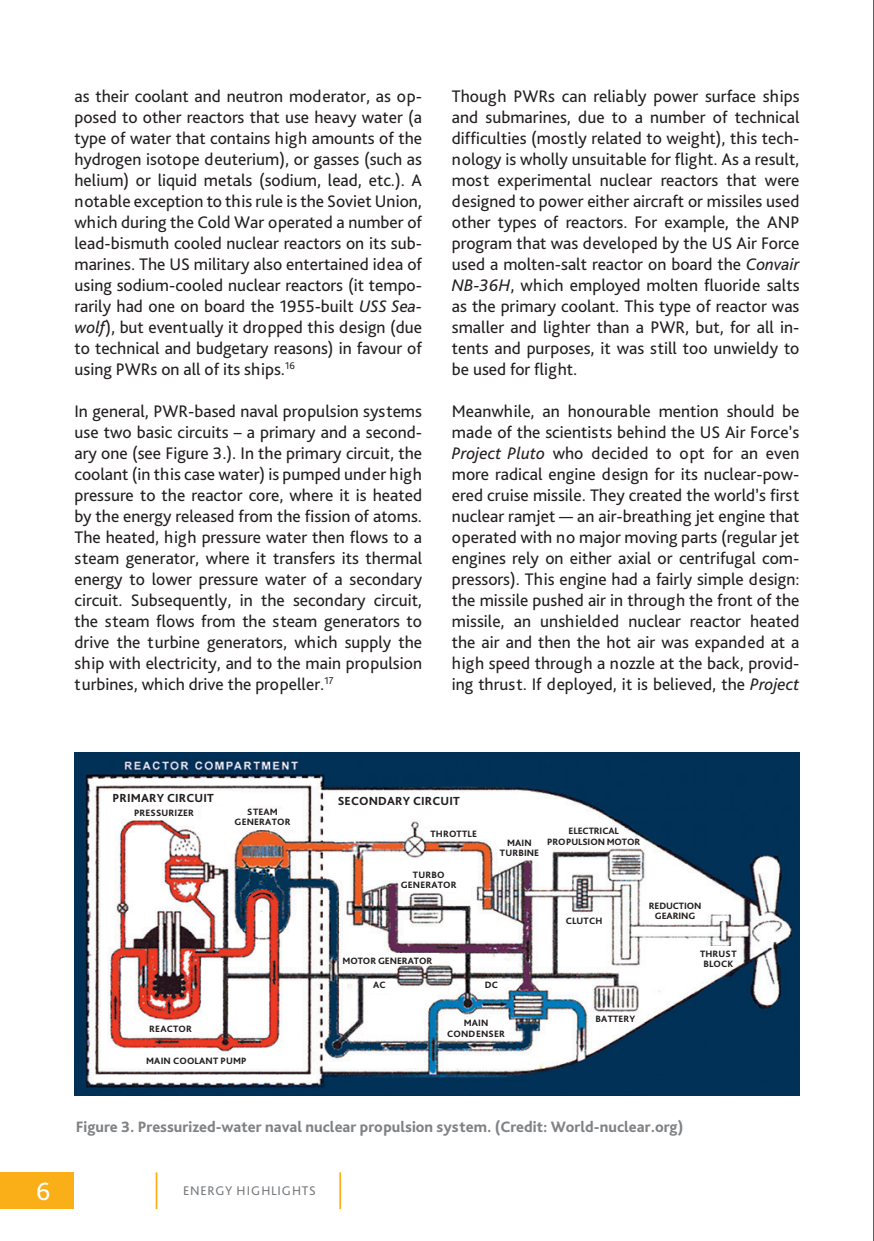
<style>
.page{position:relative;width:874px;height:1241px;background:#fff}
.page>*{position:absolute;margin:0;border:0;box-sizing:border-box;transform-origin:0 0}
.t1{font:26.25px "Bliss Pro";color:#fff}
.t2{font:17.5px/21px "Bliss Pro";color:#231f20;text-align:justify}
.t3{font:800 15.75px "Bliss Pro";color:#808285}
.t4{font:13.12px "Bliss Pro";letter-spacing:.055em;color:#76787b}
.t5{font:800 12.25px "Bliss Pro";letter-spacing:.015em;color:#231f20}
.t6{font:800 9.62px "Bliss Pro";letter-spacing:.015em;color:#231f20}
.t7{font:800 9.62px "Bliss Pro";letter-spacing:-.01em;color:#231f20}
.t8{font:800 9.62px "Bliss Pro";letter-spacing:-.005em;color:#231f20}
.s1{font-style:italic}
</style>
<div class="page">
<img style="left:74px;top:752px;width:725px;height:343px">
<div style="left:649px;top:902px;width:51px;height:20px;background:#fff"></div>
<div style="left:700px;top:946px;width:35px;height:20px;background:#fff"></div>
<div style="left:595px;top:1012px;width:41px;height:11px;background:#fff"></div>
<div style="left:552px;top:838px;width:90px;height:9px;background:#fff"></div>
<div style="left:572px;top:827px;width:53px;height:11px;background:#fff"></div>
<div style="left:498px;top:840px;width:40px;height:18px;background:#fff"></div>
<div style="left:425px;top:829px;width:48px;height:9px;background:#fff"></div>
<div style="left:329px;top:792px;width:135px;height:14px;background:#fff"></div>
<div style="left:401px;top:871px;width:54px;height:20px;background:#fff"></div>
<div style="left:451px;top:1018px;width:57px;height:20px;background:#fff"></div>
<div style="left:566px;top:914px;width:41px;height:11px;background:#fff"></div>
<div style="left:342px;top:953px;width:97px;height:10px;background:#fff"></div>
<div style="left:0;top:1172px;width:74px;height:36px;background:#faaf18"></div>
<div style="left:478px;top:979px;width:26px;height:13px;background:#fff"></div>
<div style="left:368px;top:979px;width:26px;height:13px;background:#fff"></div>
<div style="left:137px;top:806px;width:60px;height:13px;background:#fff"></div>
<div style="left:105px;top:791px;width:135px;height:13px;background:#fff"></div>
<div style="left:236px;top:809px;width:59px;height:20px;background:#fff"></div>
<div style="left:143px;top:1021px;width:59px;height:13px;background:#fff"></div>
<div style="left:156px;top:1055px;width:91px;height:13px;background:#fff"></div>
<hr style="left:155px;top:1172px;width:2px;height:36px;background:#faaf18">
<hr style="left:339px;top:1172px;width:2px;height:36px;background:#faaf18">
<hr style="left:873px;top:0;width:1px;height:1240px;background:#231f20">
<p class="t2" style="left:74px;top:85px;width:349px">as their coolant and neutron moderator, as op&shy;posed to other reactors that use heavy water (a type of water that contains high amounts of the hydrogen isotope deuterium), or gasses (such as helium) or liquid metals (sodium, lead, etc.). A notable exception to this rule is the Soviet Union, which during the Cold War operated a number of lead-bismuth cooled nuclear reactors on its sub&shy;marines. The US military also entertained idea of using sodium-cooled nuclear reactors (it tempo&shy;rarily had one on board the 1955-built <span class="s1">USS Sea&shy;wolf</span>), but eventually it dropped this design (due to technical and budgetary reasons) in favour of using PWRs on all of its ships.<sup>16</sup></p>
<p class="t2" style="left:74px;top:400px;width:349px">In general, PWR-based naval propulsion systems use two basic circuits – a primary and a second&shy;ary one (see Figure 3.). In the primary circuit, the coolant (in this case water) is pumped under high pressure to the reactor core, where it is heated by the energy released from the fission of atoms.<br>The heated, high pressure water then flows to a steam generator, where it transfers its thermal energy to lower pressure water of a secondary circuit. Subsequently, in the secondary circuit, the steam flows from the steam generators to drive the turbine generators, which supply the ship with electricity, and to the main propulsion turbines, which drive the propeller.<sup>17</sup></p>
<p class="t2" style="left:451px;top:85px;width:349px">Though PWRs can reliably power surface ships and submarines, due to a number of technical difficulties (mostly related to weight), this tech&shy;nology is wholly unsuitable for flight. As a result, most experimental nuclear reactors that were designed to power either aircraft or missiles used other types of reactors. For example, the ANP program that was developed by the US Air Force used a molten-salt reactor on board the <span class="s1">Convair NB-36H</span>, which employed molten fluoride salts as the primary coolant. This type of reactor was smaller and lighter than a PWR, but, for all in&shy;tents and purposes, it was still too unwieldy to be used for flight.</p>
<p class="t2" style="left:451px;top:400px;width:349px">Meanwhile, an honourable mention should be made of the scientists behind the US Air Force’s <span class="s1">Project Pluto</span> who decided to opt for an even more radical engine design for its nuclear-pow&shy;ered cruise missile. They created the world’s first nuclear ramjet — an air-breathing jet engine that operated with no major moving parts (regular jet engines rely on either axial or centrifugal com&shy;pressors). This engine had a fairly simple design: the missile pushed air in through the front of the missile, an unshielded nuclear reactor heated the air and then the hot air was expanded at a high speed through a nozzle at the back, provid&shy;ing thrust. If deployed, it is believed, the <span class="s1">Project</span></p>
<h1 class="t1" style="left:36px;top:1174px;width:16px">6</h1>
<p class="t5" style="left:112px;top:789px;width:103px">PRIMARY CIRCUIT</p>
<p class="t6" style="left:134px;top:807px;width:61px">PRESSURIZER</p>
<p class="t6" style="left:247px;top:805px;width:32px">STEAM</p>
<p class="t6" style="left:234px;top:815px;width:57px">GENERATOR</p>
<p class="t6" style="left:149px;top:1022px;width:44px">REACTOR</p>
<p class="t6" style="left:146px;top:1054px;width:102px">MAIN COOLANT PUMP</p>
<p class="t5" style="left:337px;top:793px;width:123px">SECONDARY CIRCUIT</p>
<p class="t6" style="left:430px;top:827px;width:48px">THROTTLE</p>
<p class="t6" style="left:412px;top:868px;width:34px">TURBO</p>
<p class="t6" style="left:400px;top:878px;width:57px">GENERATOR</p>
<p class="t6" style="left:507px;top:836px;width:26px">MAIN</p>
<p class="t6" style="left:499px;top:846px;width:41px">TURBINE</p>
<p class="t7" style="left:568px;top:825px;width:52px">ELECTRICAL</p>
<p class="t7" style="left:547px;top:835px;width:95px">PROPULSION MOTOR</p>
<p class="t6" style="left:565px;top:914px;width:38px">CLUTCH</p>
<p class="t8" style="left:342px;top:954px;width:91px">MOTOR GENERATOR</p>
<p class="t6" style="left:373px;top:978px;width:14px">AC</p>
<p class="t6" style="left:484px;top:978px;width:15px">DC</p>
<p class="t7" style="left:648px;top:899px;width:54px">REDUCTION</p>
<p class="t7" style="left:654px;top:909px;width:42px">GEARING</p>
<p class="t6" style="left:699px;top:947px;width:38px">THRUST</p>
<p class="t6" style="left:703px;top:958px;width:32px">BLOCK</p>
<p class="t6" style="left:463px;top:1016px;width:26px">MAIN</p>
<p class="t6" style="left:447px;top:1027px;width:59px">CONDENSER</p>
<p class="t6" style="left:595px;top:1012px;width:41px">BATTERY</p>
<p class="t3" style="left:76px;top:1116px;width:608px">Figure 3. Pressurized-water naval nuclear propulsion system. (Credit: World-nuclear.org)</p>
<p class="t4" style="left:183px;top:1182px;width:134px">ENERGY HIGHLIGHTS</p>
</div>
